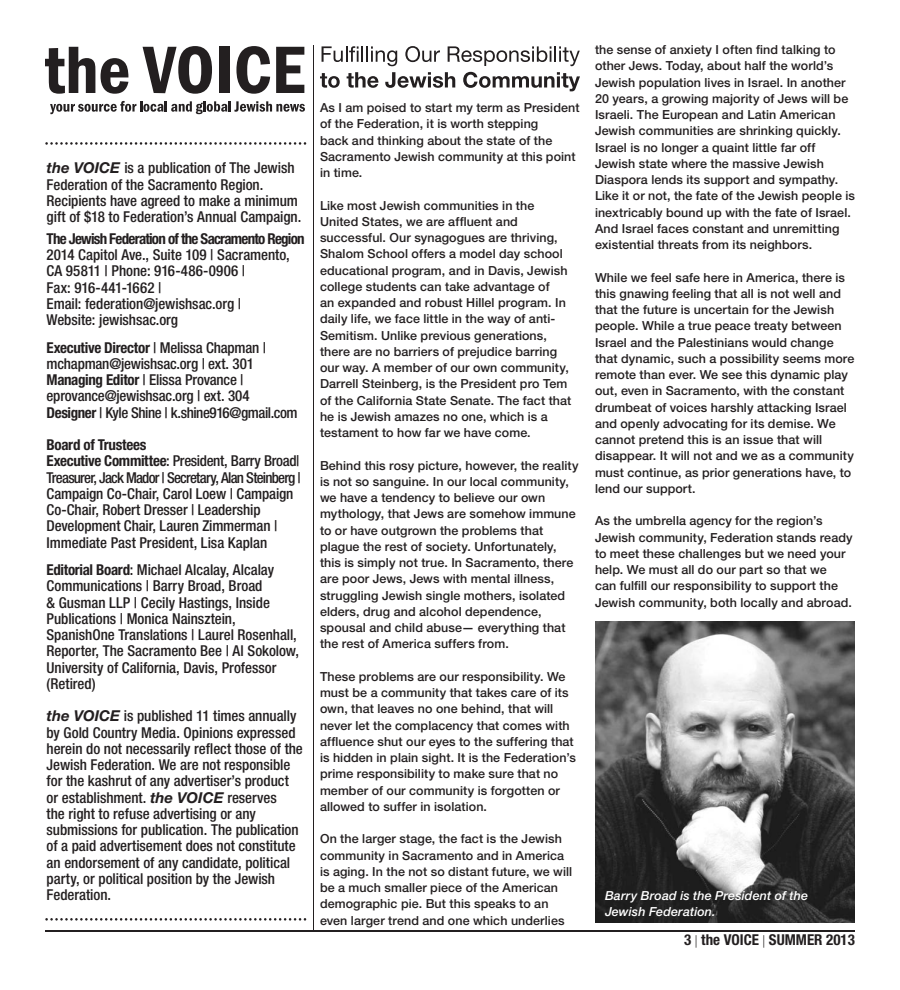
<style>
.page{position:relative;width:900px;height:990px;background:#fff}
.page>*{position:absolute;margin:0;border:0;box-sizing:border-box;transform-origin:0 0}
.t1{font:500 condensed 15px/16.2px "Helvetica Neue LT Std";letter-spacing:-.005em;color:#231f20}
.t2{font:700 condensed 15px "Helvetica Neue LT Std";letter-spacing:-.05em;color:#231f20}
.t3{font:700 condensed 15px "Helvetica Neue LT Std";color:#231f20}
.t4{font:500 12.5px/16.2px "Helvetica Neue LT Std";letter-spacing:.005em;color:#231f20}
.t5{font:italic 500 12.5px/16.2px "Helvetica Neue LT Std";letter-spacing:.01em;color:#fff}
.s1{font-weight:700;font-style:italic;font-stretch:normal}
.s2{font-weight:700}
.s3{font-weight:300;font-stretch:normal;font-size:12.5px}
</style>
<div class="page">
<hr style="left:45px;top:930px;width:810px;height:2px;background:#231f20">
<svg style="left:45px;top:47px;width:50px;height:47px"></svg>
<svg style="left:101px;top:58px;width:27px;height:36px"></svg>
<svg style="left:143px;top:46px;width:69px;height:48px"></svg>
<div style="left:219px;top:47px;width:10px;height:46px;background:#231f20"></div>
<svg style="left:236px;top:46px;width:34px;height:48px"></svg>
<svg style="left:276px;top:47px;width:28px;height:46px"></svg>
<svg style="left:50px;top:101px;width:255px;height:13px"></svg>
<svg style="left:45px;top:918px;width:261px;height:3px"></svg>
<svg style="left:45px;top:142px;width:261px;height:3px"></svg>
<hr style="left:313px;top:45px;width:1px;height:886px;background:#231f20">
<img style="left:595px;top:622px;width:260px;height:300px">
<svg style="left:322px;top:46px;width:75px;height:20px"></svg>
<svg style="left:405px;top:46px;width:35px;height:16px"></svg>
<svg style="left:448px;top:46px;width:132px;height:20px"></svg>
<svg style="left:320px;top:73px;width:20px;height:15px"></svg>
<svg style="left:347px;top:72px;width:32px;height:16px"></svg>
<svg style="left:385px;top:72px;width:70px;height:16px"></svg>
<svg style="left:463px;top:72px;width:117px;height:19px"></svg>
<p class="t1" style="left:47px;top:160px;width:256px"><span class="s1">the VOICE</span> is a publication of The Jewish Federation of the Sacramento Region.<br>Recipients have agreed to make a minimum gift of $18 to Federation’s Annual Campaign.</p>
<p class="t2" style="left:47px;top:230px;width:260px">The Jewish Federation of the Sacramento Region</p>
<p class="t1" style="left:47px;top:247px;width:245px">2014 Capitol Ave., Suite 109 | Sacramento,<br>CA 95811 | Phone: 916-486-0906 |<br>Fax: 916-441-1662 |<br>Email: federation@jewishsac.org |<br>Website: jewishsac.org</p>
<p class="t1" style="left:47px;top:339px;width:253px"><span class="s2">Executive Director</span> | Melissa Chapman | mchapman@jewishsac.org | ext. 301<br><span class="s2">Managing Editor</span> | Elissa Provance | eprovance@jewishsac.org | ext. 304<br><span class="s2">Designer</span> | Kyle Shine | k.shine916@gmail.com</p>
<p class="t1" style="left:47px;top:436px;width:256px"><span class="s2">Board of Trustees<br>Executive Committee</span>: President, Barry Broad| Treasurer, Jack Mador | Secretary, Alan Steinberg | Campaign Co-Chair, Carol Loew | Campaign Co-Chair, Robert Dresser | Leadership Development Chair, Lauren Zimmerman | Immediate Past President, Lisa Kaplan</p>
<p class="t1" style="left:47px;top:561px;width:254px"><span class="s2">Editorial Board</span>: Michael Alcalay, Alcalay Communications | Barry Broad, Broad<br>&amp; Gusman LLP | Cecily Hastings, Inside Publications | Monica Nainsztein, SpanishOne Translations | Laurel Rosenhall, Reporter, The Sacramento Bee | Al Sokolow, University of California, Davis, Professor (Retired)</p>
<p class="t1" style="left:47px;top:708px;width:258px"><span class="s1">the VOICE</span> is published 11 times annually by Gold Country Media. Opinions expressed herein do not necessarily reflect those of the Jewish Federation. We are not responsible for the kashrut of any advertiser’s product or establishment. <span class="s1">the VOICE</span> reserves<br>the right to refuse advertising or any submissions for publication. The publication of a paid advertisement does not constitute an endorsement of any candidate, political party, or political position by the Jewish Federation.</p>
<p class="t4" style="left:320px;top:99px;width:261px">As I am poised to start my term as President of the Federation, it is worth stepping<br>back and thinking about the state of the Sacramento Jewish community at this point in time.</p>
<p class="t4" style="left:320px;top:197px;width:253px">Like most Jewish communities in the United States, we are affluent and successful. Our synagogues are thriving, Shalom School offers a model day school educational program, and in Davis, Jewish college students can take advantage of<br>an expanded and robust Hillel program. In daily life, we face little in the way of anti-Semitism. Unlike previous generations, there are no barriers of prejudice barring our way. A member of our own community, Darrell Steinberg, is the President pro Tem of the California State Senate. The fact that he is Jewish amazes no one, which is a testament to how far we have come.</p>
<p class="t4" style="left:320px;top:457px;width:260px">Behind this rosy picture, however, the reality is not so sanguine. In our local community, we have a tendency to believe our own mythology, that Jews are somehow immune to or have outgrown the problems that plague the rest of society. Unfortunately, this is simply not true. In Sacramento, there are poor Jews, Jews with mental illness, struggling Jewish single mothers, isolated elders, drug and alcohol dependence, spousal and child abuse— everything that the rest of America suffers from.</p>
<p class="t4" style="left:320px;top:668px;width:257px">These problems are our responsibility. We must be a community that takes care of its own, that leaves no one behind, that will never let the complacency that comes with affluence shut our eyes to the suffering that is hidden in plain sight. It is the Federation’s prime responsibility to make sure that no member of our community is forgotten or allowed to suffer in isolation.</p>
<p class="t4" style="left:320px;top:831px;width:254px">On the larger stage, the fact is the Jewish community in Sacramento and in America is aging. In the not so distant future, we will be a much smaller piece of the American demographic pie. But this speaks to an even larger trend and one which underlies</p>
<p class="t4" style="left:595px;top:41px;width:261px">the sense of anxiety I often find talking to other Jews. Today, about half the world’s Jewish population lives in Israel. In another 20 years, a growing majority of Jews will be Israeli. The European and Latin American Jewish communities are shrinking quickly.<br>Israel is no longer a quaint little far off Jewish state where the massive Jewish Diaspora lends its support and sympathy.<br>Like it or not, the fate of the Jewish people is inextricably bound up with the fate of Israel.<br>And Israel faces constant and unremitting existential threats from its neighbors.</p>
<p class="t4" style="left:595px;top:269px;width:261px">While we feel safe here in America, there is this gnawing feeling that all is not well and that the future is uncertain for the Jewish people. While a true peace treaty between Israel and the Palestinians would change that dynamic, such a possibility seems more remote than ever. We see this dynamic play out, even in Sacramento, with the constant drumbeat of voices harshly attacking Israel and openly advocating for its demise. We cannot pretend this is an issue that will disappear. It will not and we as a community must continue, as prior generations have, to lend our support.</p>
<p class="t4" style="left:595px;top:513px;width:259px">As the umbrella agency for the region’s Jewish community, Federation stands ready to meet these challenges but we need your help. We must all do our part so that we<br>can fulfill our responsibility to support the Jewish community, both locally and abroad.</p>
<p class="t5" style="left:605px;top:887px;width:204px">Barry Broad is the President of the<br>Jewish Federation.</p>
<p class="t3" style="left:684px;top:931px;width:172px">3 <span class="s3">|</span> the VOICE <span class="s3">|</span> SUMMER 2013</p>
</div>
